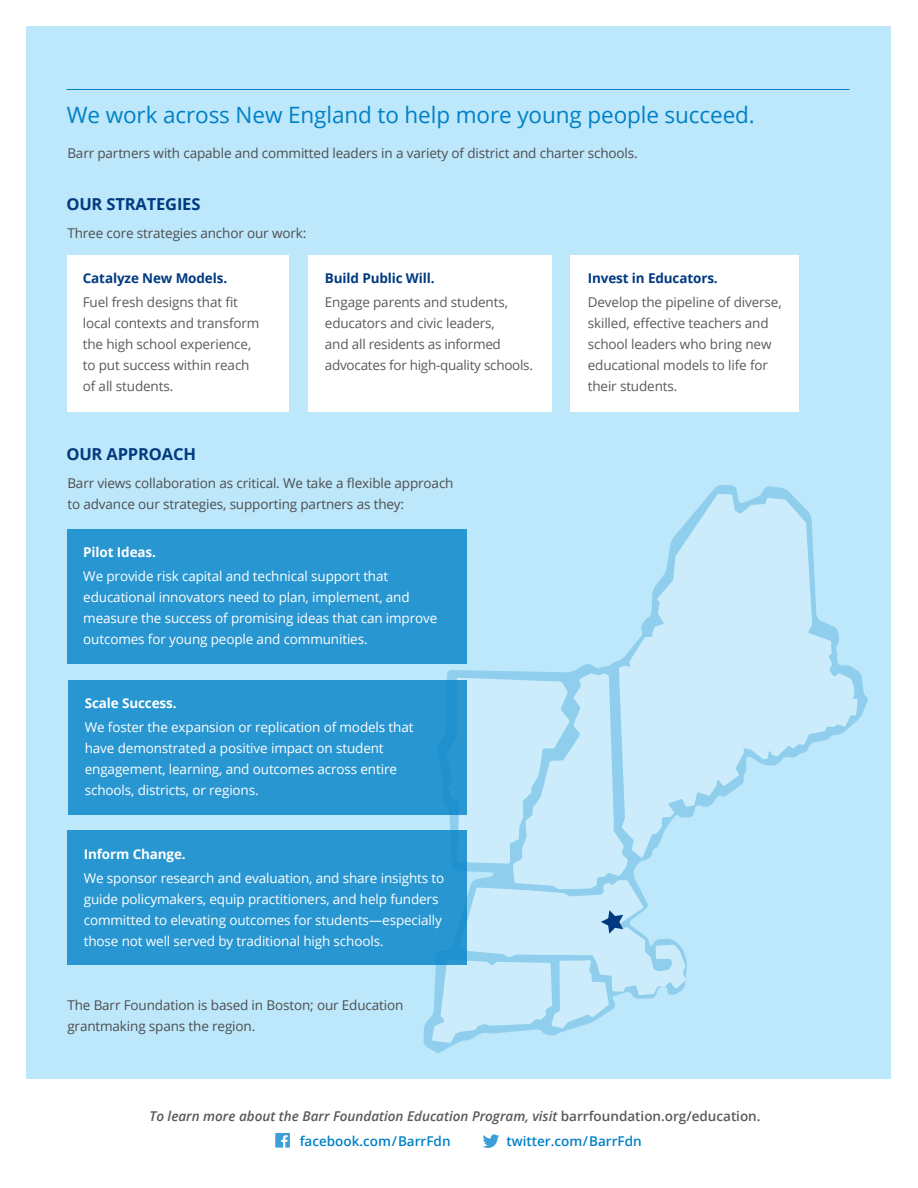
<style>
.page{position:relative;width:918px;height:1188px;background:#fff}
.page>*{position:absolute;margin:0;border:0;box-sizing:border-box;transform-origin:0 0}
.t1{font:22.5px "Open Sans";letter-spacing:-.005em;color:#0081c6}
.t2{font:700 16.5px "Open Sans";letter-spacing:-.01em;color:#013a80}
.t3{font:13.5px/21px "Open Sans";letter-spacing:-.01em;color:#fff}
.t4{font:13.5px/21px "Open Sans";letter-spacing:-.01em;color:#595a5c}
.t5{font:13.5px/21px "Open Sans";letter-spacing:-.01em;color:#4d4e4f}
.t6{font:italic 600 13.5px/24.8px "Open Sans";color:#58595b}
.t7{font:700 13.5px "Open Sans";letter-spacing:-.01em;color:#013a81}
.t8{font:700 13.5px "Open Sans";letter-spacing:-.01em;color:#fff}
.t9{font:600 13.5px "Open Sans";color:#0081c6}
.s1{font-style:normal}
.s2{font-style:normal;color:#0081c6}
</style>
<div class="page">
<div style="left:27px;top:27px;width:864px;height:1052px;background:#bde7fa"></div>
<svg style="left:423px;top:485px;width:445px;height:568px"></svg>
<svg style="left:619px;top:494px;width:239px;height:364px;fill:#ccecfb"></svg>
<svg style="left:432px;top:673px;width:254px;height:370px"></svg>
<hr style="left:67px;top:89px;width:783px;height:1px;background:#0081c6">
<svg style="left:275px;top:1133px;width:15px;height:15px"></svg>
<svg style="left:483px;top:1134px;width:16px;height:14px"></svg>
<div style="left:68px;top:529px;width:399px;height:135px;background:#2896d1"></div>
<div style="left:68px;top:680px;width:399px;height:135px;background:#2896d1"></div>
<div style="left:68px;top:831px;width:399px;height:134px;background:#2896d1"></div>
<div style="left:67px;top:255px;width:222px;height:157px;background:#fff"></div>
<div style="left:308px;top:255px;width:244px;height:157px;background:#fff"></div>
<div style="left:571px;top:255px;width:228px;height:157px;background:#fff"></div>
<h1 class="t1" style="left:67px;top:99px;width:690px">We work across New England to help more young people succeed.</h1>
<p class="t5" style="left:67px;top:142px;width:572px">Barr partners with capable and committed leaders in a variety of district and charter schools.</p>
<p class="t2" style="left:66px;top:192px;width:136px">OUR STRATEGIES</p>
<p class="t5" style="left:67px;top:222px;width:240px">Three core strategies anchor our work:</p>
<p class="t7" style="left:83px;top:269px;width:146px">Catalyze New Models.</p>
<p class="t4" style="left:83px;top:291px;width:178px">Fuel fresh designs that fit local contexts and transform the high school experience, to put success within reach of all students.</p>
<p class="t7" style="left:325px;top:268px;width:111px">Build Public Will.</p>
<p class="t4" style="left:325px;top:291px;width:210px">Engage parents and students, educators and civic leaders,<br>and all residents as informed advocates for high-quality schools.</p>
<p class="t2" style="left:66px;top:442px;width:131px">OUR APPROACH</p>
<p class="t5" style="left:67px;top:472px;width:388px">Barr views collaboration as critical. We take a flexible approach to advance our strategies, supporting partners as they:</p>
<p class="t8" style="left:83px;top:543px;width:74px">Pilot Ideas.</p>
<p class="t3" style="left:83px;top:566px;width:356px">We provide risk capital and technical support that educational innovators need to plan, implement, and measure the success of promising ideas that can improve outcomes for young people and communities.</p>
<p class="t8" style="left:85px;top:694px;width:93px">Scale Success.</p>
<p class="t3" style="left:85px;top:716px;width:330px">We foster the expansion or replication of models that have demonstrated a positive impact on student engagement, learning, and outcomes across entire schools, districts, or regions.</p>
<p class="t8" style="left:84px;top:845px;width:104px">Inform Change.</p>
<p class="t3" style="left:84px;top:867px;width:362px">We sponsor research and evaluation, and share insights to guide policymakers, equip practitioners, and help funders committed to elevating outcomes for students—especially those not well served by traditional high schools.</p>
<p class="t5" style="left:67px;top:994px;width:338px">The Barr Foundation is based in Boston; our Education grantmaking spans the region.</p>
<p class="t7" style="left:588px;top:269px;width:131px">Invest in Educators.</p>
<p class="t4" style="left:588px;top:291px;width:195px">Develop the pipeline of diverse, skilled, effective teachers and school leaders who bring new educational models to life for their students.</p>
<p class="t6" style="left:300px;top:1104px;width:462px;text-indent:-150px">To learn more about the Barr Foundation Education Program, visit <span class="s1">barrfoundation.org/education. </span><span class="s2">facebook.com/BarrFdn</span></p>
<p class="t9" style="left:506px;top:1132px;width:137px">twitter.com/BarrFdn</p>
</div>
